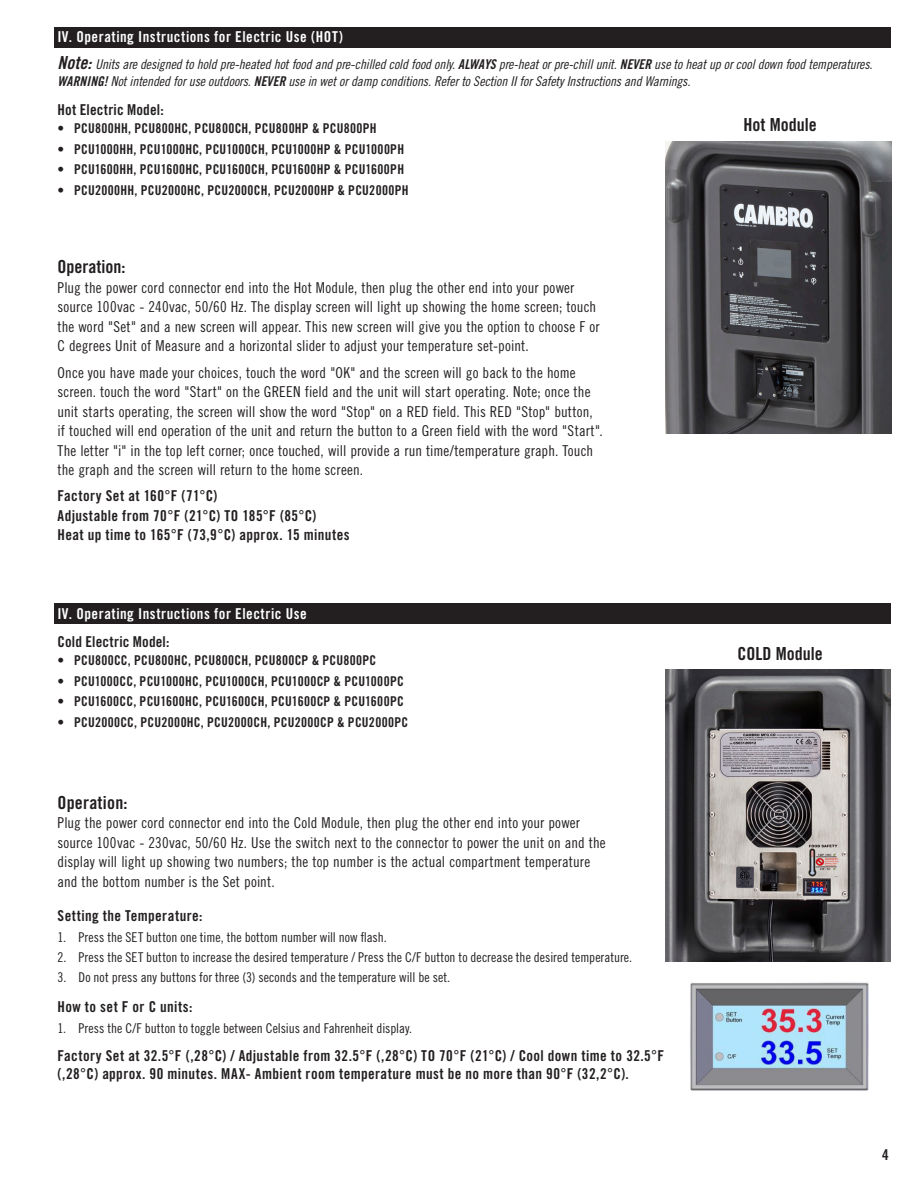
<style>
.page{position:relative;width:918px;height:1188px;background:#fff}
.page>*{position:absolute;margin:0;border:0;box-sizing:border-box;transform-origin:0 0}
.Openning{font:18px "Trade Gothic LT Std Bd Cn 20";color:#231f20}
.Openning-2{font:15px/19.5px "Trade Gothic LT Std Cn 18";letter-spacing:.01em;color:#231f20}
.Openning-3{font:15px/19.5px "Trade Gothic LT Std Bd Cn 20";letter-spacing:.03em;color:#231f20}
.Sub_Head_WHT{font:15px "Trade Gothic LT Std Bd Cn 20";letter-spacing:.035em;color:#fff}
.Body{font:15px "Trade Gothic LT Std Bd Cn 20";letter-spacing:.01em;color:#231f20}
.Body_with_Bullet{font:13.5px "Trade Gothic LT Std Bd Cn 20";letter-spacing:.025em;color:#231f20}
.Body-2{font:13.5px "Trade Gothic LT Std Cn 18";color:#231f20}
.Body-3{font:13.5px/16.5px "Trade Gothic LT Std Cn 18 Obl";letter-spacing:-.01em;color:#231f20}
.s1{font-family:"Trade Gothic LT Std Bd Cn 20 Obl";font-size:18px}
.s2{font-family:"Trade Gothic LT Std Bd Cn 20 Obl"}
</style>
<div class="page">
<img style="left:666px;top:141px;width:225px;height:292px">
<img style="left:666px;top:670px;width:225px;height:292px">
<img style="left:690px;top:982px;width:178px;height:109px">
<div style="left:54px;top:27px;width:837px;height:20px;background:#231f20"></div>
<div style="left:54px;top:603px;width:837px;height:21px;background:#231f20"></div>
<p class="Sub_Head_WHT" style="left:58px;top:28px;width:287px">IV. Operating Instructions for Electric Use (HOT)</p>
<p class="Body-3" style="left:58px;top:56px;width:817px"><span class="s1">Note:</span> Units are designed to hold pre-heated hot food and pre-chilled cold food only. <span class="s2">ALWAYS</span> pre-heat or pre-chill unit. <span class="s2">NEVER</span> use to heat up or cool down food temperatures.<br><span class="s2">WARNING!</span> Not intended for use outdoors. <span class="s2">NEVER</span> use in wet or damp conditions. Refer to Section II for Safety Instructions and Warnings.</p>
<p class="Body" style="left:58px;top:100px;width:108px">Hot Electric Model:</p>
<p class="Body_with_Bullet" style="left:58px;top:120px;width:321px">• PCU800HH, PCU800HC, PCU800CH, PCU800HP &amp; PCU800PH</p>
<p class="Body_with_Bullet" style="left:58px;top:141px;width:348px">• PCU1000HH, PCU1000HC, PCU1000CH, PCU1000HP &amp; PCU1000PH</p>
<p class="Body_with_Bullet" style="left:58px;top:161px;width:348px">• PCU1600HH, PCU1600HC, PCU1600CH, PCU1600HP &amp; PCU1600PH</p>
<p class="Body_with_Bullet" style="left:58px;top:182px;width:353px">• PCU2000HH, PCU2000HC, PCU2000CH, PCU2000HP &amp; PCU2000PH</p>
<p class="Openning" style="left:58px;top:256px;width:69px">Operation:</p>
<p class="Openning-2" style="left:58px;top:278px;width:544px">Plug the power cord connector end into the Hot Module, then plug the other end into your power source 100vac - 240vac, 50/60 Hz. The display screen will light up showing the home screen; touch the word "Set" and a new screen will appear. This new screen will give you the option to choose F or C degrees Unit of Measure and a horizontal slider to adjust your temperature set-point.</p>
<p class="Openning-2" style="left:58px;top:362px;width:547px">Once you have made your choices, touch the word "OK" and the screen will go back to the home screen. touch the word "Start" on the GREEN field and the unit will start operating. Note; once the unit starts operating, the screen will show the word "Stop" on a RED field. This RED "Stop" button, if touched will end operation of the unit and return the button to a Green field with the word "Start".<br>The letter "i" in the top left corner; once touched, will provide a run time/temperature graph. Touch the graph and the screen will return to the home screen.</p>
<p class="Openning-3" style="left:58px;top:486px;width:294px">Factory Set at 160°F (71°C)<br>Adjustable from 70°F (21°C) TO 185°F (85°C)<br>Heat up time to 165°F (73,9°C) approx. 15 minutes</p>
<p class="Sub_Head_WHT" style="left:58px;top:604px;width:251px">IV. Operating Instructions for Electric Use</p>
<p class="Body" style="left:58px;top:632px;width:113px">Cold Electric Model:</p>
<p class="Body_with_Bullet" style="left:58px;top:652px;width:320px">• PCU800CC, PCU800HC, PCU800CH, PCU800CP &amp; PCU800PC</p>
<p class="Body_with_Bullet" style="left:58px;top:673px;width:348px">• PCU1000CC, PCU1000HC, PCU1000CH, PCU1000CP &amp; PCU1000PC</p>
<p class="Body_with_Bullet" style="left:58px;top:693px;width:348px">• PCU1600CC, PCU1600HC, PCU1600CH, PCU1600CP &amp; PCU1600PC</p>
<p class="Body_with_Bullet" style="left:58px;top:714px;width:352px">• PCU2000CC, PCU2000HC, PCU2000CH, PCU2000CP &amp; PCU2000PC</p>
<p class="Openning" style="left:58px;top:791px;width:72px">Operation:</p>
<p class="Openning-2" style="left:58px;top:813px;width:550px">Plug the power cord connector end into the Cold Module, then plug the other end into your power source 100vac - 230vac, 50/60 Hz. Use the switch next to the connector to power the unit on and the display will light up showing two numbers; the top number is the actual compartment temperature and the bottom number is the Set point.</p>
<p class="Openning-3" style="left:58px;top:906px;width:147px">Setting the Temperature:</p>
<p class="Body-2" style="left:58px;top:929px;width:331px">1. Press the SET button one time, the bottom number will now flash.</p>
<p class="Body-2" style="left:58px;top:949px;width:576px">2. Press the SET button to increase the desired temperature / Press the C/F button to decrease the desired temperature.</p>
<p class="Body-2" style="left:58px;top:969px;width:394px">3. Do not press any buttons for three (3) seconds and the temperature will be set.</p>
<p class="Openning-3" style="left:58px;top:997px;width:137px">How to set F or C units:</p>
<p class="Body-2" style="left:58px;top:1020px;width:356px">1. Press the C/F button to toggle between Celsius and Fahrenheit display.</p>
<p class="Openning-3" style="left:58px;top:1047px;width:608px;line-height:18px">Factory Set at 32.5°F (,28°C) / Adjustable from 32.5°F (,28°C) TO 70°F (21°C) / Cool down time to 32.5°F (,28°C) approx. 90 minutes. MAX- Ambient room temperature must be no more than 90°F (32,2°C).</p>
<p class="Openning" style="left:744px;top:113px;width:75px">Hot Module</p>
<p class="Openning" style="left:737px;top:642px;width:87px">COLD Module</p>
<p class="Openning-3" style="left:882px;top:1144px;width:8px">4</p>
</div>
